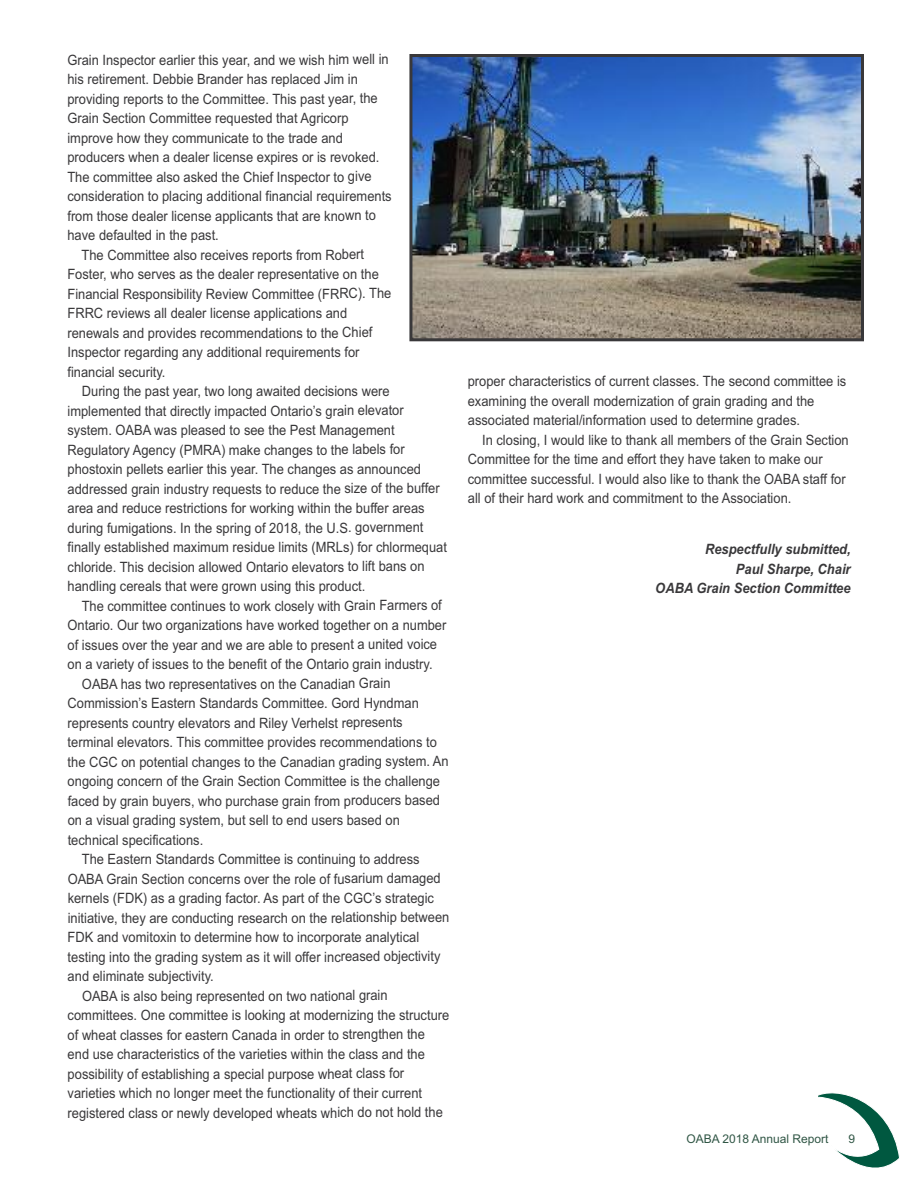
<style>
.page{position:relative;width:918px;height:1188px;background:#fff}
.page>*{position:absolute;margin:0;border:0;box-sizing:border-box;transform-origin:0 0}
.t1{font:14.25px/19.5px "Arial";color:#39383a;scale:.91 1}
.t2{font:italic 700 14.25px/19.5px "Arial";color:#39383a;text-align:right;scale:.91 1}
.t3{font:12px "Arial";color:#305645}
</style>
<div class="page">
<svg style="left:818px;top:1092px;width:82px;height:76px"></svg>
<img style="left:413px;top:58px;width:447px;height:279px">
<div style="left:409px;top:54px;width:455px;height:287px;border:3px solid #39383a"></div>
<p class="t1" style="left:67px;top:50px;width:355px">Grain Inspector earlier this year, and we wish him well in</p>
<p class="t1" style="left:67px;top:69px;width:321px">his retirement. Debbie Brander has replaced Jim in</p>
<p class="t1" style="left:67px;top:89px;width:343px">providing reports to the Committee. This past year, the</p>
<p class="t1" style="left:67px;top:108px;width:311px">Grain Section Committee requested that Agricorp</p>
<p class="t1" style="left:67px;top:128px;width:304px">improve how they communicate to the trade and</p>
<p class="t1" style="left:67px;top:147px;width:345px">producers when a dealer license expires or is revoked.</p>
<p class="t1" style="left:67px;top:167px;width:336px">The committee also asked the Chief Inspector to give</p>
<p class="t1" style="left:67px;top:186px;width:358px">consideration to placing additional financial requirements</p>
<p class="t1" style="left:67px;top:206px;width:341px">from those dealer license applicants that are known to</p>
<p class="t1" style="left:67px;top:225px;width:168px">have defaulted in the past.</p>
<p class="t1" style="left:82px;top:245px;width:312px">The Committee also receives reports from Robert</p>
<p class="t1" style="left:67px;top:264px;width:344px">Foster, who serves as the dealer representative on the</p>
<p class="t1" style="left:67px;top:284px;width:358px">Financial Responsibility Review Committee (FRRC). The</p>
<p class="t1" style="left:67px;top:303px;width:309px">FRRC reviews all dealer license applications and</p>
<p class="t1" style="left:67px;top:323px;width:337px">renewals and provides recommendations to the Chief</p>
<p class="t1" style="left:67px;top:342px;width:322px">Inspector regarding any additional requirements for</p>
<p class="t1" style="left:67px;top:362px;width:109px">financial security.</p>
<p class="t1" style="left:82px;top:381px;width:340px">During the past year, two long awaited decisions were</p>
<p class="t1" style="left:68px;top:401px;width:371px">implemented that directly impacted Ontario’s grain elevator</p>
<p class="t1" style="left:68px;top:420px;width:361px">system. OABA was pleased to see the Pest Management</p>
<p class="t1" style="left:68px;top:440px;width:372px">Regulatory Agency (PMRA) make changes to the labels for</p>
<p class="t1" style="left:68px;top:459px;width:390px">phostoxin pellets earlier this year. The changes as announced</p>
<p class="t1" style="left:68px;top:479px;width:411px">addressed grain industry requests to reduce the size of the buffer</p>
<p class="t1" style="left:68px;top:498px;width:394px">area and reduce restrictions for working within the buffer areas</p>
<p class="t1" style="left:68px;top:518px;width:393px">during fumigations. In the spring of 2018, the U.S. government</p>
<p class="t1" style="left:68px;top:537px;width:419px">finally established maximum residue limits (MRLs) for chlormequat</p>
<p class="t1" style="left:68px;top:557px;width:394px">chloride. This decision allowed Ontario elevators to lift bans on</p>
<p class="t1" style="left:68px;top:576px;width:329px">handling cereals that were grown using this product.</p>
<p class="t1" style="left:82px;top:596px;width:397px">The committee continues to work closely with Grain Farmers of</p>
<p class="t1" style="left:68px;top:615px;width:418px">Ontario. Our two organizations have worked together on a number</p>
<p class="t1" style="left:68px;top:635px;width:408px">of issues over the year and we are able to present a united voice</p>
<p class="t1" style="left:68px;top:654px;width:403px">on a variety of issues to the benefit of the Ontario grain industry.</p>
<p class="t1" style="left:82px;top:674px;width:341px">OABA has two representatives on the Canadian Grain</p>
<p class="t1" style="left:68px;top:693px;width:388px">Commission’s Eastern Standards Committee. Gord Hyndman</p>
<p class="t1" style="left:68px;top:713px;width:370px">represents country elevators and Riley Verhelst represents</p>
<p class="t1" style="left:68px;top:732px;width:407px">terminal elevators. This committee provides recommendations to</p>
<p class="t1" style="left:68px;top:752px;width:420px">the CGC on potential changes to the Canadian grading system. An</p>
<p class="t1" style="left:68px;top:771px;width:411px">ongoing concern of the Grain Section Committee is the challenge</p>
<p class="t1" style="left:68px;top:791px;width:411px">faced by grain buyers, who purchase grain from producers based</p>
<p class="t1" style="left:68px;top:810px;width:367px">on a visual grading system, but sell to end users based on</p>
<p class="t1" style="left:68px;top:830px;width:151px">technical specifications.</p>
<p class="t1" style="left:82px;top:849px;width:373px">The Eastern Standards Committee is continuing to address</p>
<p class="t1" style="left:68px;top:869px;width:412px">OABA Grain Section concerns over the role of fusarium damaged</p>
<p class="t1" style="left:68px;top:888px;width:404px">kernels (FDK) as a grading factor. As part of the CGC’s strategic</p>
<p class="t1" style="left:68px;top:908px;width:421px">initiative, they are conducting research on the relationship between</p>
<p class="t1" style="left:68px;top:927px;width:388px">FDK and vomitoxin to determine how to incorporate analytical</p>
<p class="t1" style="left:68px;top:947px;width:411px">testing into the grading system as it will offer increased objectivity</p>
<p class="t1" style="left:68px;top:966px;width:162px">and eliminate subjectivity.</p>
<p class="t1" style="left:82px;top:986px;width:337px">OABA is also being represented on two national grain</p>
<p class="t1" style="left:68px;top:1005px;width:421px">committees. One committee is looking at modernizing the structure</p>
<p class="t1" style="left:68px;top:1025px;width:394px">of wheat classes for eastern Canada in order to strengthen the</p>
<p class="t1" style="left:68px;top:1044px;width:394px">end use characteristics of the varieties within the class and the</p>
<p class="t1" style="left:68px;top:1064px;width:371px">possibility of establishing a special purpose wheat class for</p>
<p class="t1" style="left:68px;top:1083px;width:391px">varieties which no longer meet the functionality of their current</p>
<p class="t1" style="left:68px;top:1103px;width:414px">registered class or newly developed wheats which do not hold the</p>
<p class="t1" style="left:468px;top:371px;width:418px">proper characteristics of current classes. The second committee is examining the overall modernization of grain grading and the associated material/information used to determine grades.</p>
<p class="t1" style="left:468px;top:430px;width:420px;text-indent:14px">In closing, I would like to thank all members of the Grain Section Committee for the time and effort they have taken to make our committee successful. I would also like to thank the OABA staff for all of their hard work and commitment to the Association.</p>
<p class="t2" style="left:655px;top:540px;width:216px">Respectfully submitted,<br>Paul Sharpe, Chair<br>OABA Grain Section Committee</p>
<p class="t3" style="left:686px;top:1132px;width:144px">OABA 2018 Annual Report</p>
<p class="t3" style="left:849px;top:1132px;width:8px">9</p>
</div>
